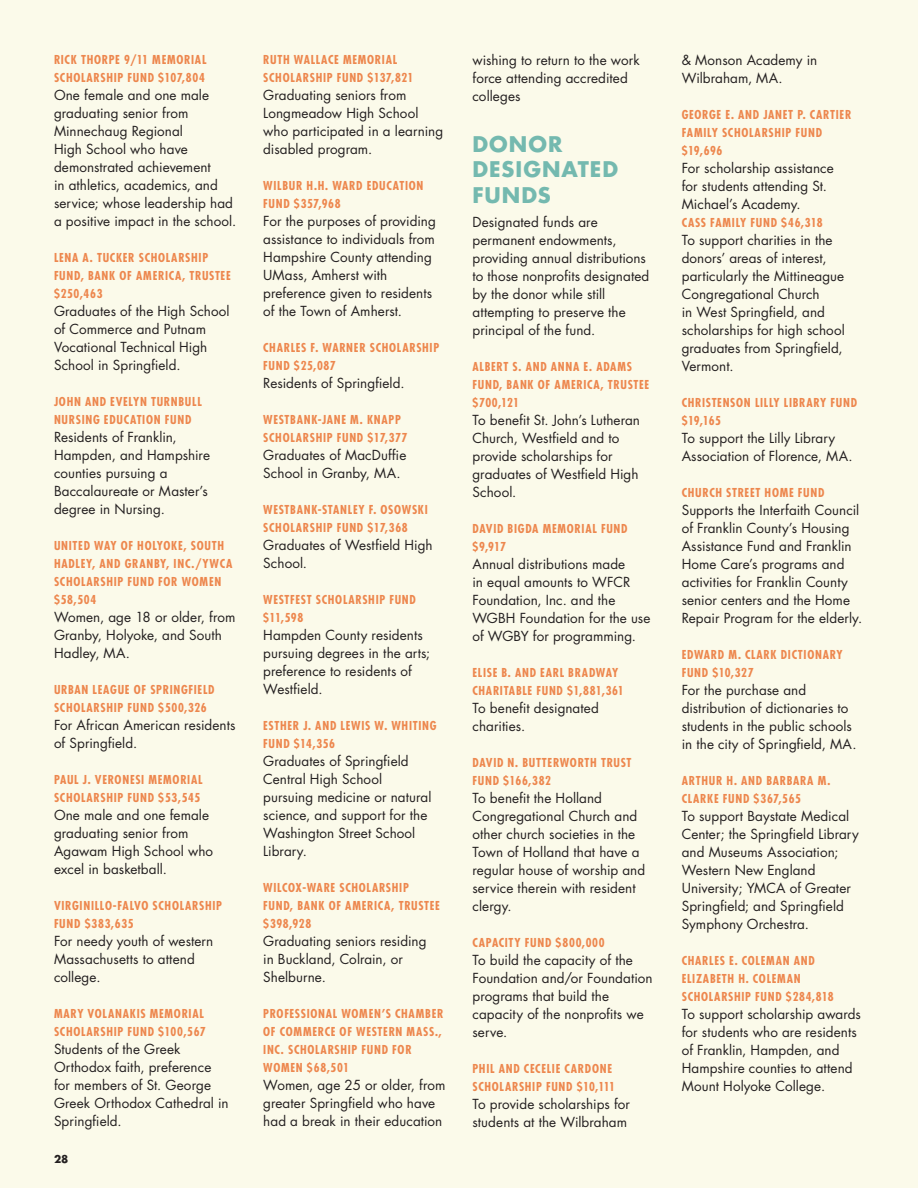
<style>
.page{position:relative;width:918px;height:1188px;background:#fbfaea}
.page>*{position:absolute;margin:0;border:0;box-sizing:border-box;transform-origin:0 0}
.list_subhead{font:700 21px/25.5px "Futura";letter-spacing:.05em;color:#74b9af}
.list_name{font:13.5px/18px "Futura";letter-spacing:.005em;color:#231f20}
.list_heading{font:700 condensed 12px/18px "Futura";letter-spacing:.06em;color:#ed874e}
.t1{font:700 10.5px "Futura";color:#231f20}
</style>
<div class="page">
<p class="list_heading" style="left:54px;top:50px;width:154px">RICK THORPE 9/11 MEMORIAL<br>SCHOLARSHIP FUND $107,804</p>
<p class="list_name" style="left:54px;top:85px;width:184px">One female and one male graduating senior from<br>Minnechaug Regional<br>High School who have demonstrated achievement<br>in athletics, academics, and service; whose leadership had a positive impact in the school.</p>
<p class="list_heading" style="left:54px;top:248px;width:178px">LENA A. TUCKER SCHOLARSHIP<br>FUND, BANK OF AMERICA, TRUSTEE $250,463</p>
<p class="list_name" style="left:54px;top:301px;width:177px">Graduates of the High School of Commerce and Putnam<br>Vocational Technical High<br>School in Springfield.</p>
<p class="list_heading" style="left:54px;top:392px;width:149px">JOHN AND EVELYN TURNBULL<br>NURSING EDUCATION FUND</p>
<p class="list_name" style="left:54px;top:427px;width:158px">Residents of Franklin,<br>Hampden, and Hampshire counties pursuing a<br>Baccalaureate or Master’s degree in Nursing.</p>
<p class="list_heading" style="left:54px;top:536px;width:180px">UNITED WAY OF HOLYOKE, SOUTH<br>HADLEY, AND GRANBY, INC./YWCA<br>SCHOLARSHIP FUND FOR WOMEN</p>
<p class="list_heading" style="left:54px;top:590px;width:44px">$58,504</p>
<p class="list_name" style="left:54px;top:607px;width:183px">Women, age 18 or older, from<br>Granby, Holyoke, and South<br>Hadley, MA.</p>
<p class="list_heading" style="left:54px;top:680px;width:162px">URBAN LEAGUE OF SPRINGFIELD<br>SCHOLARSHIP FUND $500,326</p>
<p class="list_name" style="left:54px;top:715px;width:183px">For African American residents of Springfield.</p>
<p class="list_heading" style="left:54px;top:770px;width:150px">PAUL J. VERONESI MEMORIAL<br>SCHOLARSHIP FUND $53,545</p>
<p class="list_name" style="left:54px;top:805px;width:161px">One male and one female graduating senior from<br>Agawam High School who excel in basketball.</p>
<p class="list_heading" style="left:54px;top:896px;width:170px">VIRGINILLO-FALVO SCHOLARSHIP<br>FUND $383,635</p>
<p class="list_name" style="left:54px;top:931px;width:161px">For needy youth of western<br>Massachusetts to attend college.</p>
<p class="list_heading" style="left:54px;top:1004px;width:153px">MARY VOLANAKIS MEMORIAL<br>SCHOLARSHIP FUND $100,567</p>
<p class="list_name" style="left:54px;top:1039px;width:176px">Students of the Greek<br>Orthodox faith, preference for members of St. George<br>Greek Orthodox Cathedral in<br>Springfield.</p>
<p class="t1" style="left:54px;top:1151px;width:16px">28</p>
<p class="list_heading" style="left:263px;top:50px;width:152px">RUTH WALLACE MEMORIAL<br>SCHOLARSHIP FUND $137,821</p>
<p class="list_name" style="left:263px;top:85px;width:181px">Graduating seniors from<br>Longmeadow High School who participated in a learning disabled program.</p>
<p class="list_heading" style="left:263px;top:176px;width:162px">WILBUR H.H. WARD EDUCATION<br>FUND $357,968</p>
<p class="list_name" style="left:263px;top:211px;width:174px">For the purposes of providing assistance to individuals from<br>Hampshire County attending<br>UMass, Amherst with preference given to residents of the Town of Amherst.</p>
<p class="list_heading" style="left:263px;top:338px;width:178px">CHARLES F. WARNER SCHOLARSHIP<br>FUND $25,087</p>
<p class="list_name" style="left:263px;top:373px;width:143px">Residents of Springfield.</p>
<p class="list_heading" style="left:263px;top:410px;width:146px">WESTBANK-JANE M. KNAPP<br>SCHOLARSHIP FUND $17,377</p>
<p class="list_name" style="left:263px;top:445px;width:145px">Graduates of MacDuffie<br>School in Granby, MA.</p>
<p class="list_heading" style="left:263px;top:500px;width:166px">WESTBANK-STANLEY F. OSOWSKI<br>SCHOLARSHIP FUND $17,368</p>
<p class="list_name" style="left:263px;top:535px;width:171px">Graduates of Westfield High<br>School.</p>
<p class="list_heading" style="left:263px;top:590px;width:154px">WESTFEST SCHOLARSHIP FUND $11,598</p>
<p class="list_name" style="left:263px;top:625px;width:168px">Hampden County residents pursuing degrees in the arts; preference to residents of<br>Westfield.</p>
<p class="list_heading" style="left:263px;top:716px;width:175px">ESTHER J. AND LEWIS W. WHITING<br>FUND $14,356</p>
<p class="list_name" style="left:263px;top:751px;width:170px">Graduates of Springfield<br>Central High School pursuing medicine or natural science, and support for the<br>Washington Street School<br>Library.</p>
<p class="list_heading" style="left:263px;top:878px;width:178px">WILCOX-WARE SCHOLARSHIP<br>FUND, BANK OF AMERICA, TRUSTEE $398,928</p>
<p class="list_name" style="left:263px;top:931px;width:165px">Graduating seniors residing in Buckland, Colrain, or<br>Shelburne.</p>
<p class="list_heading" style="left:263px;top:1004px;width:182px">PROFESSIONAL WOMEN’S CHAMBER<br>OF COMMERCE OF WESTERN MASS.,<br>INC. SCHOLARSHIP FUND FOR<br>WOMEN $68,501</p>
<p class="list_name" style="left:263px;top:1075px;width:184px">Women, age 25 or older, from greater Springfield who have had a break in their education</p>
<p class="list_name" style="left:472px;top:50px;width:169px">wishing to return to the work force attending accredited colleges</p>
<p class="list_subhead" style="left:472px;top:130px;width:147px">DONOR<br>DESIGNATED<br>FUNDS</p>
<p class="list_name" style="left:472px;top:213px;width:178px">Designated funds are permanent endowments, providing annual distributions to those nonprofits designated by the donor while still attempting to preserve the principal of the fund.</p>
<p class="list_heading" style="left:472px;top:358px;width:178px">ALBERT S. AND ANNA E. ADAMS<br>FUND, BANK OF AMERICA, TRUSTEE $700,121</p>
<p class="list_name" style="left:472px;top:411px;width:169px">To benefit St. John’s Lutheran<br>Church, Westfield and to provide scholarships for graduates of Westfield High<br>School.</p>
<p class="list_heading" style="left:472px;top:520px;width:157px">DAVID BIGDA MEMORIAL FUND $9,917</p>
<p class="list_name" style="left:472px;top:555px;width:179px">Annual distributions made<br>in equal amounts to WFCR<br>Foundation, Inc. and the<br>WGBH Foundation for the use of WGBY for programming.</p>
<p class="list_heading" style="left:472px;top:664px;width:153px">ELISE B. AND EARL BRADWAY<br>CHARITABLE FUND $1,881,361</p>
<p class="list_name" style="left:472px;top:699px;width:128px">To benefit designated charities.</p>
<p class="list_heading" style="left:472px;top:754px;width:161px">DAVID N. BUTTERWORTH TRUST<br>FUND $166,382</p>
<p class="list_name" style="left:472px;top:789px;width:174px">To benefit the Holland<br>Congregational Church and other church societies in the<br>Town of Holland that have a regular house of worship and service therein with resident clergy.</p>
<p class="list_heading" style="left:472px;top:934px;width:134px">CAPACITY FUND $800,000</p>
<p class="list_name" style="left:472px;top:951px;width:182px">To build the capacity of the<br>Foundation and/or Foundation programs that build the capacity of the nonprofits we serve.</p>
<p class="list_heading" style="left:472px;top:1060px;width:144px">PHIL AND CECELIE CARDONE<br>SCHOLARSHIP FUND $10,111</p>
<p class="list_name" style="left:472px;top:1095px;width:159px">To provide scholarships for students at the Wilbraham</p>
<p class="list_name" style="left:682px;top:50px;width:137px">&amp; Monson Academy in<br>Wilbraham, MA.</p>
<p class="list_heading" style="left:682px;top:105px;width:171px">GEORGE E. AND JANET P. CARTIER<br>FAMILY SCHOLARSHIP FUND $19,696</p>
<p class="list_name" style="left:682px;top:158px;width:154px">For scholarship assistance for students attending St.<br>Michael’s Academy.</p>
<p class="list_heading" style="left:682px;top:213px;width:143px">CASS FAMILY FUND $46,318</p>
<p class="list_name" style="left:682px;top:230px;width:165px">To support charities in the donors’ areas of interest, particularly the Mittineague<br>Congregational Church<br>in West Springfield, and scholarships for high school graduates from Springfield,<br>Vermont.</p>
<p class="list_heading" style="left:682px;top:393px;width:177px">CHRISTENSON LILLY LIBRARY FUND $19,165</p>
<p class="list_name" style="left:682px;top:428px;width:173px">To support the Lilly Library<br>Association of Florence, MA.</p>
<p class="list_heading" style="left:682px;top:483px;width:144px">CHURCH STREET HOME FUND</p>
<p class="list_name" style="left:682px;top:500px;width:182px">Supports the Interfaith Council of Franklin County’s Housing<br>Assistance Fund and Franklin<br>Home Care’s programs and activities for Franklin County senior centers and the Home<br>Repair Program for the elderly.</p>
<p class="list_heading" style="left:682px;top:645px;width:163px">EDWARD M. CLARK DICTIONARY<br>FUND $10,327</p>
<p class="list_name" style="left:682px;top:680px;width:176px">For the purchase and distribution of dictionaries to students in the public schools in the city of Springfield, MA.</p>
<p class="list_heading" style="left:682px;top:771px;width:150px">ARTHUR H. AND BARBARA M.<br>CLARKE FUND $367,565</p>
<p class="list_name" style="left:682px;top:806px;width:179px">To support Baystate Medical<br>Center; the Springfield Library and Museums Association;<br>Western New England<br>University; YMCA of Greater<br>Springfield; and Springfield<br>Symphony Orchestra.</p>
<p class="list_heading" style="left:682px;top:951px;width:154px">CHARLES E. COLEMAN AND<br>ELIZABETH H. COLEMAN<br>SCHOLARSHIP FUND $284,818</p>
<p class="list_name" style="left:682px;top:1004px;width:181px">To support scholarship awards for students who are residents of Franklin, Hampden, and<br>Hampshire counties to attend<br>Mount Holyoke College.</p>
</div>
